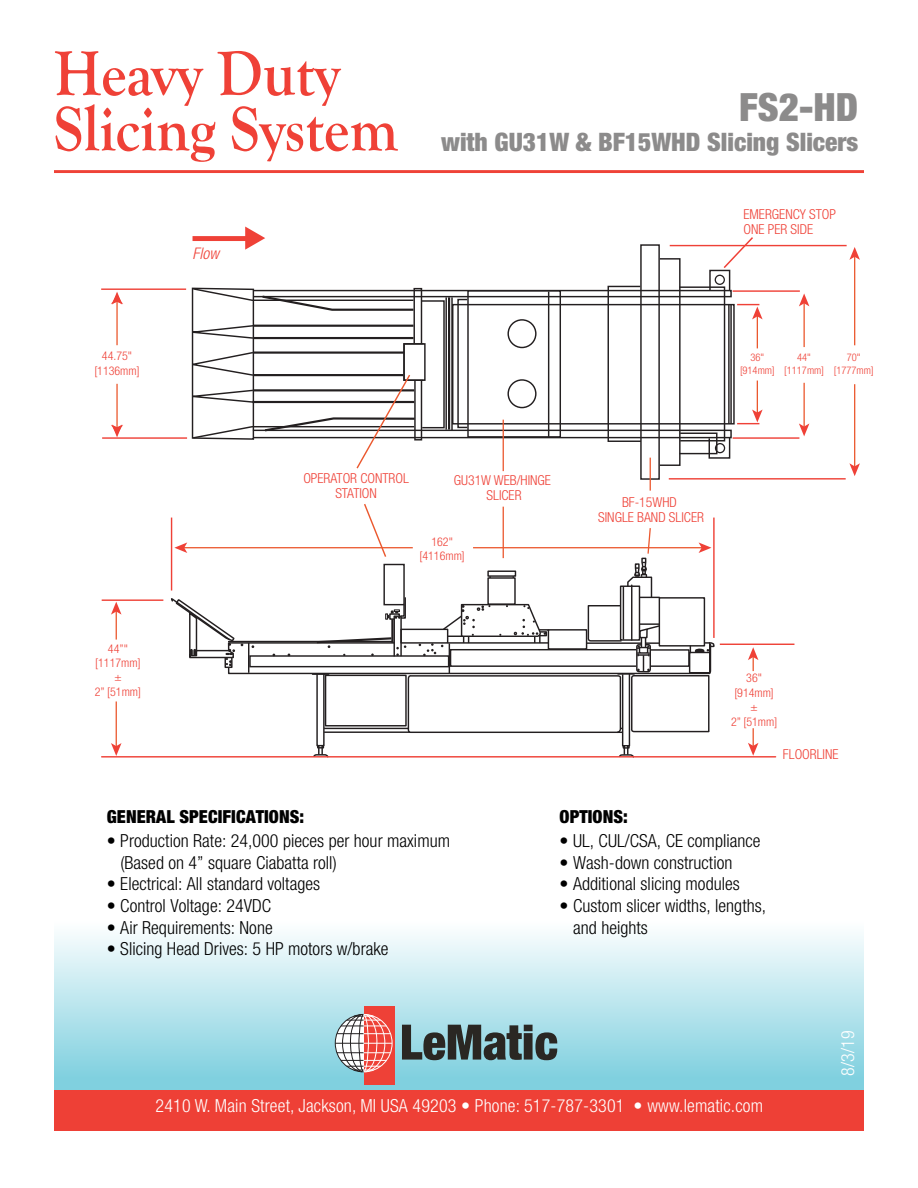
<style>
.page{position:relative;width:918px;height:1188px;background:#fff}
.page>*{position:absolute;margin:0;border:0;box-sizing:border-box;transform-origin:0 0}
.t1{font:700 65.25px/55.5px "Goudy Old Style T";letter-spacing:-.005em;color:#ef4137;scale:.92 1}
.t2{font:900 condensed 39px "Helvetica Neue";color:#8c8b8b}
.t3{font:900 condensed 25.5px "Helvetica Neue";color:#8c8b8b}
.t4{font:300 condensed 18px/21.6px "Helvetica Neue";letter-spacing:.005em;color:#000}
.t5{font:300 condensed 18px "Helvetica Neue";letter-spacing:.01em;color:#fff}
.t6{font:900 condensed 18px "Helvetica Neue";letter-spacing:.005em;color:#000}
.t7{font:italic 300 condensed 16.05px "Helvetica Neue";color:#ef4137}
.t8{font:300 condensed 13.65px/15px "Helvetica Neue";color:#ef4137;text-align:center}
.t9{font:300 condensed 12px/14.4px "Helvetica Neue";color:#ef4137;text-align:center}
.t10{font:300 condensed 10.5px/12.6px "Helvetica Neue";color:#ef4137;text-align:center}
</style>
<div class="page">
<svg style="left:54px;top:934px;width:810px;height:156px;background:#b7e4ed"></svg>
<svg style="left:193px;top:227px;width:72px;height:23px"></svg>
<div style="left:640px;top:244px;width:20px;height:236px;border:1px solid #231f20"></div>
<div style="left:659px;top:258px;width:22px;height:208px;border:1px solid #231f20"></div>
<div style="left:709px;top:270px;width:21px;height:21px;border:1px solid #231f20"></div>
<div style="left:715px;top:275px;width:10px;height:10px;border:1px solid #231f20;border-radius:50%"></div>
<div style="left:316px;top:673px;width:9px;height:73px;border:1px solid #231f20"></div>
<svg style="left:313px;top:745px;width:16px;height:11px"></svg>
<div style="left:622px;top:673px;width:8px;height:73px;border:1px solid #231f20"></div>
<svg style="left:619px;top:745px;width:15px;height:11px"></svg>
<hr style="left:102px;top:756px;width:674px;height:2px;background:#ef4137">
<hr style="left:720px;top:644px;width:74px;height:1px;background:#ef4137">
<svg style="left:748px;top:647px;width:10px;height:24px"></svg>
<svg style="left:748px;top:728px;width:10px;height:28px"></svg>
<hr style="left:102px;top:599px;width:61px;height:2px;background:#ef4137">
<svg style="left:111px;top:602px;width:11px;height:38px"></svg>
<hr style="left:116px;top:701px;width:1px;height:46px;background:#eb582e">
<svg style="left:111px;top:743px;width:11px;height:13px"></svg>
<hr style="left:101px;top:288px;width:85px;height:2px;background:#ef4137">
<hr style="left:102px;top:437px;width:85px;height:2px;background:#ef4137">
<hr style="left:116px;top:301px;width:2px;height:44px;background:#eb582e">
<svg style="left:111px;top:292px;width:12px;height:13px"></svg>
<hr style="left:116px;top:384px;width:2px;height:44px;background:#eb582e">
<svg style="left:111px;top:424px;width:12px;height:13px"></svg>
<hr style="left:733px;top:290px;width:67px;height:2px;background:#ef4137">
<hr style="left:670px;top:245px;width:177px;height:1px;background:#ef4137">
<hr style="left:733px;top:437px;width:66px;height:2px;background:#ef4137">
<hr style="left:669px;top:478px;width:177px;height:2px;background:#ef4137">
<hr style="left:803px;top:303px;width:2px;height:44px;background:#eb582e">
<svg style="left:799px;top:293px;width:10px;height:13px"></svg>
<hr style="left:803px;top:383px;width:2px;height:44px;background:#eb582e">
<svg style="left:799px;top:423px;width:10px;height:13px"></svg>
<hr style="left:854px;top:256px;width:1px;height:89px;background:#eb582e">
<svg style="left:849px;top:247px;width:11px;height:13px"></svg>
<hr style="left:854px;top:384px;width:1px;height:83px;background:#eb582e">
<svg style="left:849px;top:463px;width:11px;height:13px"></svg>
<svg style="left:178px;top:285px;width:585px;height:185px"></svg>
<svg style="left:722px;top:237px;width:33px;height:33px"></svg>
<hr style="left:650px;top:458px;width:1px;height:33px;background:#eb582e">
<svg style="left:171px;top:504px;width:544px;height:230px"></svg>
<hr style="left:503px;top:420px;width:1px;height:51px;background:#eb582e">
<hr style="left:503px;top:507px;width:1px;height:51px;background:#eb582e">
<div style="left:364px;top:1006px;width:31px;height:78px;background:#ee4137"></div>
<svg style="left:402px;top:1025px;width:155px;height:35px;background:#576d6f"></svg>
<svg style="left:335px;top:1013px;width:58px;height:60px"></svg>
<hr style="left:54px;top:170px;width:810px;height:3px;background:#ef4237">
<div style="left:54px;top:1090px;width:810px;height:40px;background:#ee4036"></div>
<h1 class="t1" style="left:54px;top:47px;width:376px">Heavy Duty<br>Slicing System</h1>
<p class="t7" style="left:193px;top:245px;width:28px">Flow</p>
<h2 class="t2" style="left:739px;top:83px;width:121px">FS2-HD</h2>
<h3 class="t3" style="left:441px;top:126px;width:419px">with GU31W &amp; BF15WHD Slicing Slicers</h3>
<p class="t8" style="left:743px;top:207px;width:94px;text-align:left">EMERGENCY STOP<br>ONE PER SIDE</p>
<p class="t9" style="left:94px;top:349px;width:47px">44.75" [1136mm]</p>
<p class="t10" style="left:784px;top:351px;width:41px">44" [1117mm]</p>
<p class="t10" style="left:834px;top:351px;width:41px">70" [1777mm]</p>
<p class="t10" style="left:740px;top:351px;width:36px">36" [914mm]</p>
<p class="t8" style="left:303px;top:470px;width:107px">OPERATOR CONTROL<br>STATION</p>
<p class="t8" style="left:454px;top:472px;width:99px">GU31W WEB/HINGE<br>SLICER</p>
<p class="t9" style="left:420px;top:534px;width:47px">162" [4116mm]</p>
<p class="t8" style="left:598px;top:495px;width:107px">BF-15WHD<br>SINGLE BAND SLICER</p>
<p class="t9" style="left:95px;top:641px;width:48px">44”" [1117mm] ±<br>2” [51mm]</p>
<p class="t6" style="left:107px;top:805px;width:199px">GENERAL SPECIFICATIONS:</p>
<p class="t4" style="left:120px;top:830px;width:331px;text-indent:-14px">• Production Rate: 24,000 pieces per hour maximum (Based on 4” square Ciabatta roll)</p>
<p class="t4" style="left:107px;top:873px;width:215px">• Electrical: All standard voltages</p>
<p class="t4" style="left:107px;top:895px;width:166px">• Control Voltage: 24VDC</p>
<p class="t4" style="left:107px;top:916px;width:167px">• Air Requirements: None</p>
<p class="t4" style="left:107px;top:938px;width:283px">• Slicing Head Drives: 5 HP motors w/brake</p>
<p class="t9" style="left:731px;top:671px;width:48px">36" [914mm] ±<br>2” [51mm]</p>
<p class="t8" style="left:783px;top:746px;width:57px">FLOORLINE</p>
<p class="t6" style="left:560px;top:805px;width:70px">OPTIONS:</p>
<p class="t4" style="left:560px;top:830px;width:202px">• UL, CUL/CSA, CE compliance</p>
<p class="t4" style="left:560px;top:851px;width:174px">• Wash-down construction</p>
<p class="t4" style="left:560px;top:873px;width:182px">• Additional slicing modules</p>
<p class="t4" style="left:573px;top:895px;width:194px;text-indent:-14px">• Custom slicer widths, lengths, and heights</p>
<p class="t5" style="left:837px;top:1076px;width:46px;rotate:-90deg">8/3/19</p>
<p class="t5" style="left:156px;top:1096px;width:609px">2410 W. Main Street, Jackson, MI USA 49203 • Phone: 517-787-3301 • www.lematic.com</p>
</div>
